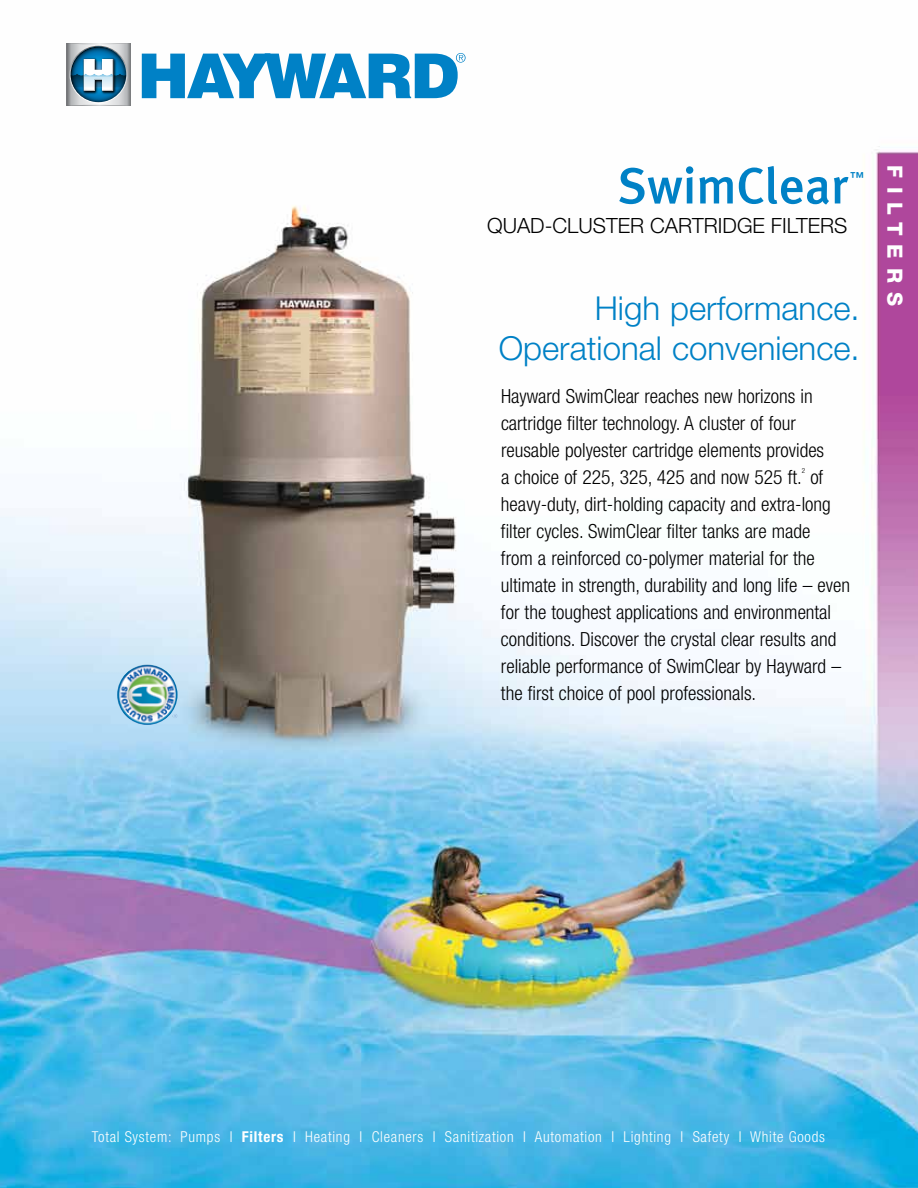
<style>
.page{position:relative;width:918px;height:1188px;background:#fff}
.page>*{position:absolute;margin:0;border:0;box-sizing:border-box;transform-origin:0 0}
.t1{font:500 51px "Meta Plus";color:#0081c6}
.t2{font:300 33px/40.5px "Helvetica Neue";color:#0081c6;text-align:right}
.t3{font:300 21px "Helvetica Neue";color:#000}
.t4{font:800 21px "Helvetica Neue";letter-spacing:.425em;color:#fff}
.t5{font:300 condensed 19.5px/27px "Helvetica Neue";color:#000}
.t6{font:300 condensed 15px "Helvetica Neue";letter-spacing:.05em;color:#fff}
.t7{font:500 14.1px "Meta Plus";color:#0081c6}
.t8{font:300 condensed 7.05px "Helvetica Neue";color:#000}
.s1{font-weight:700}
</style>
<div class="page">
<img style="left:0;top:98px;width:918px;height:1090px">
<img style="left:54px;top:43px;width:92px;height:80px">
<svg style="left:67px;top:43px;width:63px;height:1px"></svg>
<svg style="left:71px;top:47px;width:55px;height:55px"></svg>
<svg style="left:67px;top:59px;width:63px;height:47px"></svg>
<svg style="left:142px;top:53px;width:324px;height:45px"></svg>
<img style="left:117px;top:665px;width:61px;height:60px">
<h1 class="t1" style="left:618px;top:156px;width:232px">SwimClear</h1>
<p class="t7" style="left:850px;top:169px;width:16px">™</p>
<p class="t3" style="left:487px;top:213px;width:362px">QUAD-CLUSTER CARTRIDGE FILTERS</p>
<h2 class="t2" style="left:499px;top:287px;width:363px">High performance.<br>Operational convenience.</h2>
<p class="t5" style="left:501px;top:382px;width:325px">Hayward SwimClear reaches new horizons in cartridge filter technology. A cluster of four reusable polyester cartridge elements provides a choice of 225, 325, 425 and now 525 ft. of</p>
<p class="t8" style="left:802px;top:466px;width:5px">2</p>
<p class="t5" style="left:501px;top:490px;width:351px">heavy-duty, dirt-holding capacity and extra-long filter cycles. SwimClear filter tanks are made<br>from a reinforced co-polymer material for the ultimate in strength, durability and long life – even for the toughest applications and environmental conditions. Discover the crystal clear results and reliable performance of SwimClear by Hayward – the first choice of pool professionals.</p>
<p class="t4" style="left:907px;top:165px;width:142px;rotate:90deg">FILTERS</p>
<p class="t6" style="left:92px;top:1128px;width:735px">Total System: Pumps I <span class="s1">Filters</span> I Heating I Cleaners I Sanitization I Automation I Lighting I Safety I White Goods</p>
</div>
